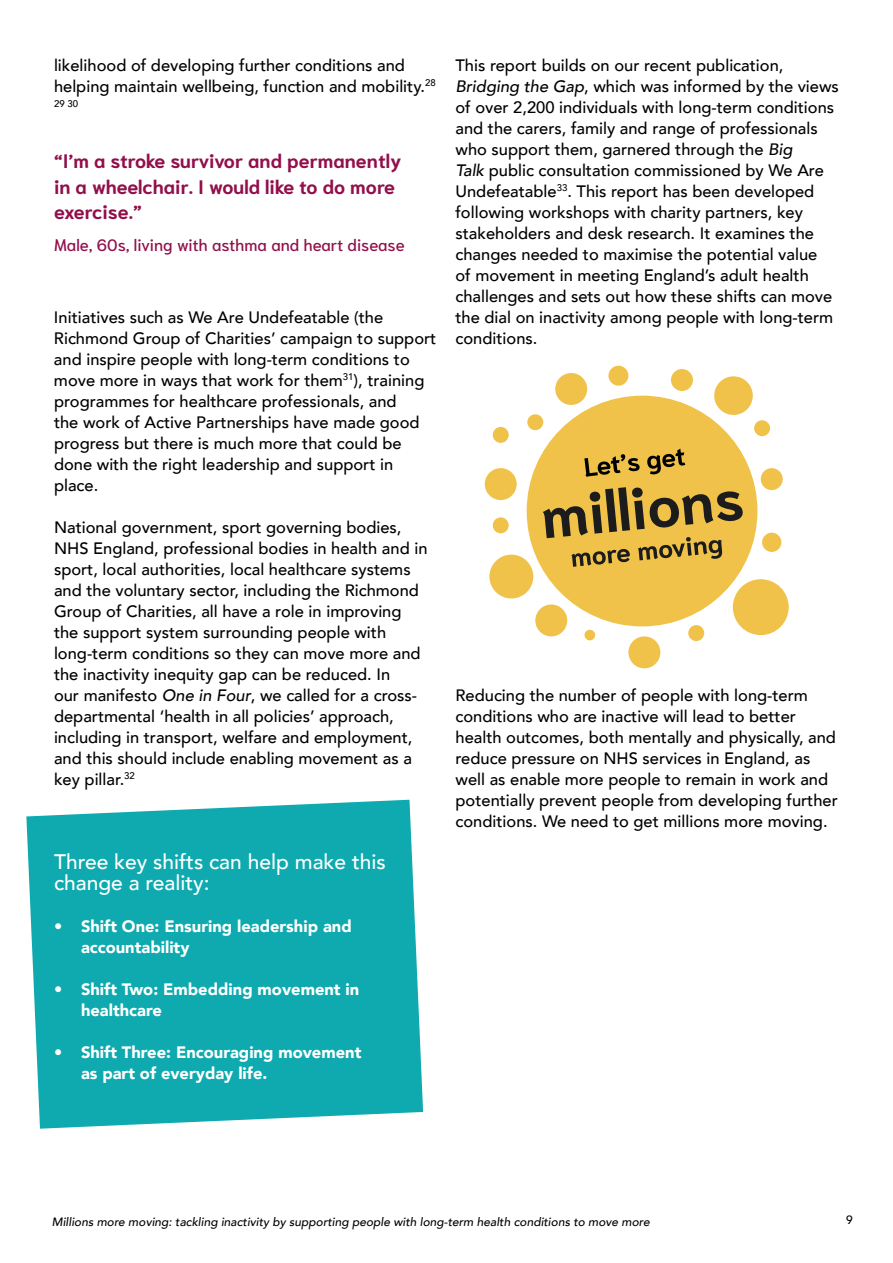
<style>
.page{position:relative;width:893px;height:1263px;background:#fff}
.page>*{position:absolute;margin:0;border:0;box-sizing:border-box;transform-origin:0 0}
.t1{font:500 21px/21px "Avenir";color:#fff}
.t2{font:700 19.5px/25.5px "Niramit";color:#910f4b}
.t3{font:500 16.5px/21px "Avenir";color:#000}
.t4{font:900 16.5px/21px "Avenir";color:#fff}
.t5{font:500 16.5px "Niramit";color:#910f4b}
.t6{font:italic 500 12px "Avenir";color:#000}
.t7{font:500 12px "Avenir";color:#000}
.t8{font:500 9.6px "Avenir";color:#000}
.s1{font-style:italic}
</style>
<div class="page">
<svg style="left:26px;top:800px;width:397px;height:329px;background:#22b0b5"></svg>
<div style="left:527px;top:396px;width:230px;height:230px;background:#f0c24a;border-radius:50%"></div>
<svg style="left:543px;top:487px;width:200px;height:80px"></svg>
<svg style="left:584px;top:454px;width:56px;height:23px"></svg>
<svg style="left:647px;top:449px;width:38px;height:25px"></svg>
<div style="left:555px;top:373px;width:32px;height:32px;background:#f0c24a;border-radius:50%"></div>
<div style="left:608px;top:366px;width:20px;height:20px;background:#f0c24a;border-radius:50%"></div>
<div style="left:754px;top:420px;width:16px;height:16px;background:#f0c24a;border-radius:50%"></div>
<div style="left:493px;top:427px;width:16px;height:16px;background:#f0c24a;border-radius:50%"></div>
<div style="left:761px;top:468px;width:22px;height:22px;background:#f0c24a;border-radius:50%"></div>
<div style="left:671px;top:369px;width:22px;height:22px;background:#f0c24a;border-radius:50%"></div>
<div style="left:762px;top:533px;width:19px;height:19px;background:#f0c24a;border-radius:50%"></div>
<div style="left:733px;top:579px;width:56px;height:56px;background:#f0c24a;border-radius:50%"></div>
<div style="left:714px;top:376px;width:39px;height:39px;background:#f0c24a;border-radius:50%"></div>
<div style="left:628px;top:636px;width:32px;height:32px;background:#f0c24a;border-radius:50%"></div>
<div style="left:584px;top:630px;width:11px;height:10px;background:#f0c24a;border-radius:50%"></div>
<div style="left:535px;top:604px;width:32px;height:32px;background:#f0c24a;border-radius:50%"></div>
<div style="left:489px;top:555px;width:44px;height:43px;background:#f0c24a;border-radius:50%"></div>
<div style="left:493px;top:517px;width:16px;height:16px;background:#f0c24a;border-radius:50%"></div>
<div style="left:688px;top:625px;width:16px;height:16px;background:#f0c24a;border-radius:50%"></div>
<div style="left:485px;top:468px;width:32px;height:32px;background:#f0c24a;border-radius:50%"></div>
<div style="left:527px;top:414px;width:16px;height:16px;background:#f0c24a;border-radius:50%"></div>
<p class="t3" style="left:54px;top:53px;width:383px">likelihood of developing further conditions and helping maintain wellbeing, function and mobility.<sup>28</sup></p>
<p class="t8" style="left:54px;top:95px;width:26px">29 30</p>
<p class="t2" style="left:54px;top:149px;width:349px">“I’m a stroke survivor and permanently in a wheelchair. I would like to do more exercise.”</p>
<p class="t5" style="left:54px;top:231px;width:352px">Male, 60s, living with asthma and heart disease</p>
<p class="t3" style="left:54px;top:305px;width:384px">Initiatives such as We Are Undefeatable (the Richmond Group of Charities’ campaign to support and inspire people with long-term conditions to move more in ways that work for them<sup>31</sup>), training programmes for healthcare professionals, and<br>the work of Active Partnerships have made good progress but there is much more that could be done with the right leadership and support in place.</p>
<p class="t3" style="left:54px;top:515px;width:375px">National government, sport governing bodies, NHS England, professional bodies in health and in sport, local authorities, local healthcare systems and the voluntary sector, including the Richmond Group of Charities, all have a role in improving the support system surrounding people with long-term conditions so they can move more and the inactivity inequity gap can be reduced. In<br>our manifesto <span class="s1">One in Four</span>, we called for a cross&shy;departmental ‘health in all policies’ approach, including in transport, welfare and employment, and this should include enabling movement as a key pillar.<sup>32</sup></p>
<p class="t1" style="left:54px;top:850px;width:333px">Three key shifts can help make this change a reality:</p>
<p class="t4" style="left:81px;top:915px;width:272px;text-indent:-27px">• Shift One: Ensuring leadership and accountability</p>
<p class="t4" style="left:81px;top:978px;width:280px;text-indent:-27px">• Shift Two: Embedding movement in healthcare</p>
<p class="t4" style="left:81px;top:1041px;width:282px;text-indent:-27px">• Shift Three: Encouraging movement as part of everyday life.</p>
<p class="t3" style="left:455px;top:53px;width:385px">This report builds on our recent publication, <span class="s1">Bridging the Gap</span>, which was informed by the views of over 2,200 individuals with long-term conditions and the carers, family and range of professionals who support them, garnered through the <span class="s1">Big<br>Talk</span> public consultation commissioned by We Are Undefeatable<sup>33</sup>. This report has been developed following workshops with charity partners, key stakeholders and desk research. It examines the changes needed to maximise the potential value<br>of movement in meeting England’s adult health challenges and sets out how these shifts can move the dial on inactivity among people with long-term conditions.</p>
<p class="t3" style="left:455px;top:683px;width:384px">Reducing the number of people with long-term conditions who are inactive will lead to better health outcomes, both mentally and physically, and reduce pressure on NHS services in England, as well as enable more people to remain in work and potentially prevent people from developing further conditions. We need to get millions more moving.</p>
<p class="t6" style="left:52px;top:1215px;width:599px">Millions more moving: tackling inactivity by supporting people with long-term health conditions to move more</p>
<p class="t7" style="left:846px;top:1210px;width:8px">9</p>
</div>
